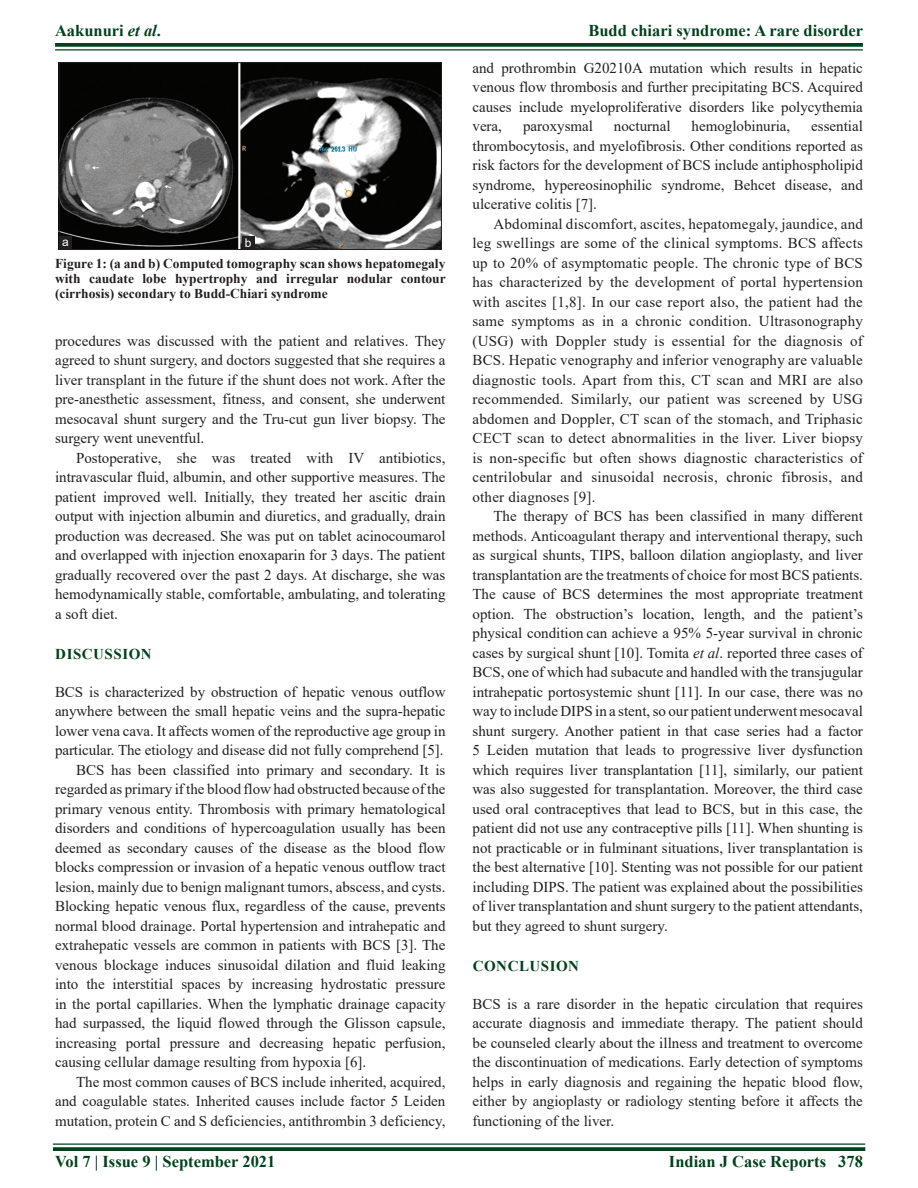
<style>
.page{position:relative;width:918px;height:1188px;background:#fff}
.page>*{position:absolute;margin:0;border:0;box-sizing:border-box;transform-origin:0 0}
.RF{font:700 16.5px "Times New Roman";color:#00421c}
.TX{font:15px/19.5px "Times New Roman";color:#231f20;text-align:justify}
.TXFL{font:15px/19.5px "Times New Roman";letter-spacing:-.005em;color:#231f20;text-align:justify}
.t1{font:700 15px "Times New Roman";letter-spacing:.035em;color:#00421c}
.FGC{font:700 13.5px/15px "Times New Roman";color:#231f20;text-align:justify}
.LABEL{font:12px "Arial";color:#fff}
.s1{font-style:italic}
</style>
<div class="page">
<svg style="left:55px;top:43px;width:808px;height:4px;background:#0f4d29"></svg>
<hr style="left:55px;top:49px;width:808px;height:2px;background:#00421c">
<hr style="left:53px;top:1143px;width:812px;height:2px;background:#00421c">
<svg style="left:53px;top:1147px;width:812px;height:4px;background:#0f4d29"></svg>
<img style="left:61px;top:65px;width:379px;height:183px">
<div style="left:59px;top:63px;width:383px;height:187px;border:1px solid #231f20"></div>
<div style="left:242px;top:236px;width:12px;height:13px;background:#231f20"></div>
<div style="left:59px;top:236px;width:13px;height:13px;background:#231f20"></div>
<p class="RF" style="left:55px;top:18px;width:107px">Aakunuri <span class="s1">et al</span>.</p>
<p class="RF" style="left:588px;top:18px;width:276px">Budd chiari syndrome: A rare disorder</p>
<p class="LABEL" style="left:62px;top:233px;width:8px">a</p>
<p class="LABEL" style="left:245px;top:234px;width:8px">b</p>
<p class="FGC" style="left:55px;top:255px;width:392px">Figure 1: (a and b) Computed tomography scan shows hepatomegaly with caudate lobe hypertrophy and irregular nodular contour (cirrhosis) secondary to Budd-Chiari syndrome</p>
<p class="TX" style="left:55px;top:331px;width:392px">procedures was discussed with the patient and relatives. They agreed to shunt surgery, and doctors suggested that she requires a liver transplant in the future if the shunt does not work. After the pre-anesthetic assessment, fitness, and consent, she underwent mesocaval shunt surgery and the Tru-cut gun liver biopsy. The surgery went uneventful.</p>
<p class="TX" style="left:55px;top:448px;width:392px;text-indent:21px">Postoperative, she was treated with IV antibiotics, intravascular fluid, albumin, and other supportive measures. The patient improved well. Initially, they treated her ascitic drain output with injection albumin and diuretics, and gradually, drain production was decreased. She was put on tablet acinocoumarol and overlapped with injection enoxaparin for 3 days. The patient gradually recovered over the past 2 days. At discharge, she was hemodynamically stable, comfortable, ambulating, and tolerating a soft diet.</p>
<h1 class="t1" style="left:55px;top:644px;width:98px">DISCUSSION</h1>
<p class="TXFL" style="left:55px;top:682px;width:392px">BCS is characterized by obstruction of hepatic venous outflow anywhere between the small hepatic veins and the supra-hepatic lower vena cava. It affects women of the reproductive age group in particular. The etiology and disease did not fully comprehend [5].</p>
<p class="TX" style="left:55px;top:760px;width:392px;text-indent:21px">BCS has been classified into primary and secondary. It is regarded as primary if the blood flow had obstructed because of the primary venous entity. Thrombosis with primary hematological disorders and conditions of hypercoagulation usually has been deemed as secondary causes of the disease as the blood flow blocks compression or invasion of a hepatic venous outflow tract lesion, mainly due to benign malignant tumors, abscess, and cysts.<br>Blocking hepatic venous flux, regardless of the cause, prevents normal blood drainage. Portal hypertension and intrahepatic and extrahepatic vessels are common in patients with BCS [3]. The venous blockage induces sinusoidal dilation and fluid leaking into the interstitial spaces by increasing hydrostatic pressure in the portal capillaries. When the lymphatic drainage capacity had surpassed, the liquid flowed through the Glisson capsule, increasing portal pressure and decreasing hepatic perfusion, causing cellular damage resulting from hypoxia [6].</p>
<p class="TX" style="left:55px;top:1072px;width:392px;text-indent:21px">The most common causes of BCS include inherited, acquired, and coagulable states. Inherited causes include factor 5 Leiden mutation, protein C and S deficiencies, antithrombin 3 deficiency,</p>
<p class="TX" style="left:472px;top:58px;width:392px">and prothrombin G20210A mutation which results in hepatic venous flow thrombosis and further precipitating BCS. Acquired causes include myeloproliferative disorders like polycythemia vera,</p>
<p class="TX" style="left:472px;top:116px;width:392px;text-indent:339px">essential thrombocytosis, and myelofibrosis. Other conditions reported as risk factors for the development of BCS include antiphospholipid syndrome, hypereosinophilic syndrome, Behcet disease, and ulcerative colitis [7].</p>
<p class="TX" style="left:472px;top:214px;width:392px;text-indent:21px">Abdominal discomfort, ascites, hepatomegaly, jaundice, and leg swellings are some of the clinical symptoms. BCS affects up to 20% of asymptomatic people. The chronic type of BCS has characterized by the development of portal hypertension with ascites [1,8]. In our case report also, the patient had the same symptoms as in a chronic condition. Ultrasonography (USG) with Doppler study is essential for the diagnosis of BCS. Hepatic venography and inferior venography are valuable diagnostic tools. Apart from this, CT scan and MRI are also recommended. Similarly, our patient was screened by USG abdomen and Doppler, CT scan of the stomach, and Triphasic CECT scan to detect abnormalities in the liver. Liver biopsy is non-specific but often shows diagnostic characteristics of centrilobular and sinusoidal necrosis, chronic fibrosis, and other diagnoses [9].</p>
<p class="TX" style="left:472px;top:506px;width:392px;text-indent:21px">The therapy of BCS has been classified in many different methods. Anticoagulant therapy and interventional therapy, such as surgical shunts, TIPS, balloon dilation angioplasty, and liver transplantation are the treatments of choice for most BCS patients.<br>The cause of BCS determines the most appropriate treatment option. The obstruction’s location, length, and the patient’s physical condition can achieve a 95% 5-year survival in chronic cases by surgical shunt [10]. Tomita <span class="s1">et al</span>. reported three cases of BCS, one of which had subacute and handled with the transjugular intrahepatic portosystemic shunt [11]. In our case, there was no way to include DIPS in a stent, so our patient underwent mesocaval shunt surgery. Another patient in that case series had a factor 5 Leiden mutation that leads to progressive liver dysfunction which requires liver transplantation [11], similarly, our patient was also suggested for transplantation. Moreover, the third case used oral contraceptives that lead to BCS, but in this case, the patient did not use any contraceptive pills [11]. When shunting is not practicable or in fulminant situations, liver transplantation is the best alternative [10]. Stenting was not possible for our patient including DIPS. The patient was explained about the possibilities of liver transplantation and shunt surgery to the patient attendants, but they agreed to shunt surgery.</p>
<h1 class="t1" style="left:473px;top:956px;width:108px">CONCLUSION</h1>
<p class="TXFL" style="left:472px;top:994px;width:392px">BCS is a rare disorder in the hepatic circulation that requires accurate diagnosis and immediate therapy. The patient should be counseled clearly about the illness and treatment to overcome the discontinuation of medications. Early detection of symptoms helps in early diagnosis and regaining the hepatic blood flow, either by angioplasty or radiology stenting before it affects the functioning of the liver.</p>
<p class="TX" style="left:523px;top:116px;width:71px">paroxysmal</p>
<p class="TX" style="left:614px;top:116px;width:58px">nocturnal</p>
<p class="TX" style="left:692px;top:116px;width:100px">hemoglobinuria,</p>
<p class="RF" style="left:55px;top:1150px;width:222px">Vol 7 | Issue 9 | September 2021</p>
<p class="RF" style="left:669px;top:1150px;width:195px">Indian J Case Reports 378</p>
</div>
